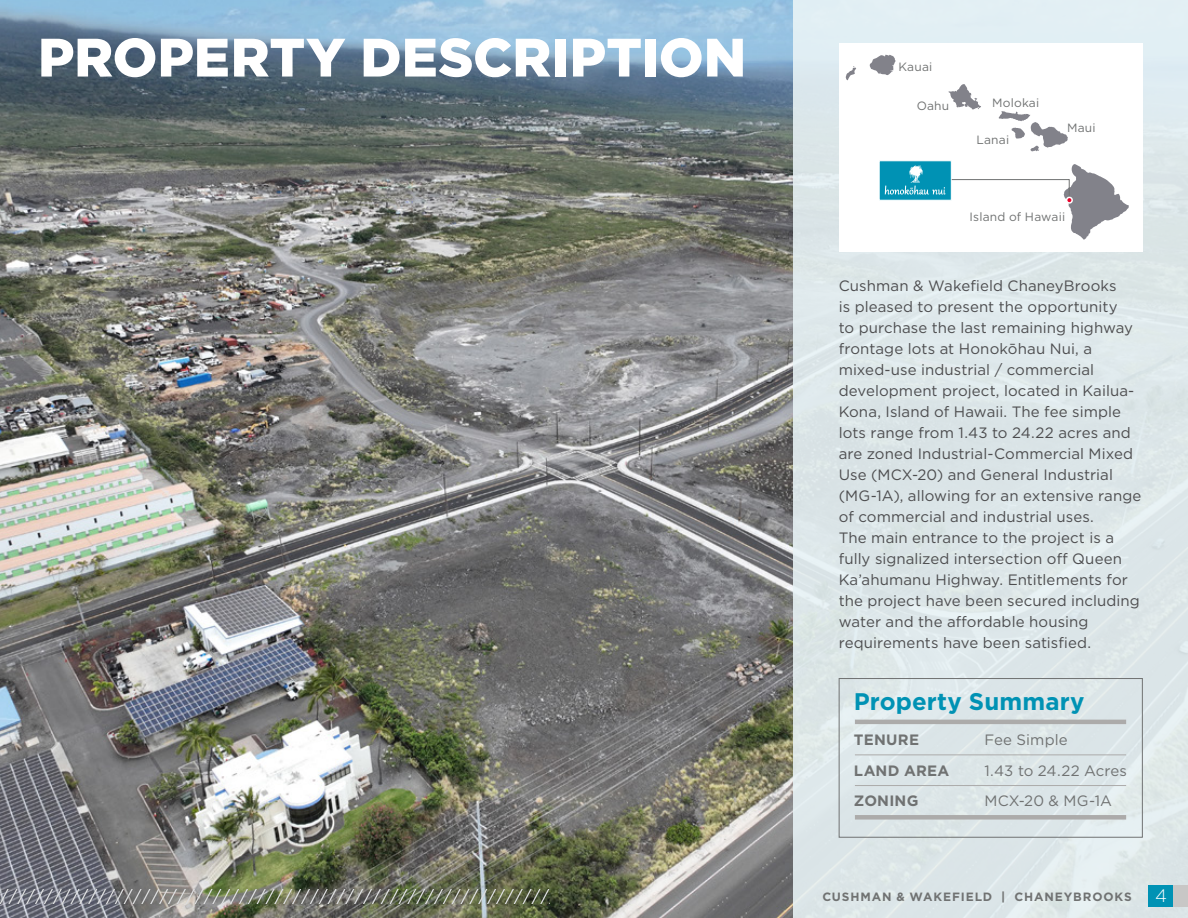
<style>
.page{position:relative;width:1188px;height:918px;background:#fff}
.page>*{position:absolute;margin:0;border:0;box-sizing:border-box;transform-origin:0 0}
.t1{font:900 54px "Gotham";color:#fff}
.t2{font:700 24px "Gotham";letter-spacing:.005em;color:#0092b4}
.t3{font:300 18px "Gotham";color:#fff}
.t4{font:15px/21px "Gotham";letter-spacing:.005em;color:#4d4d4f}
.t5{font:15px "Gotham";letter-spacing:.005em;color:#707272}
.t6{font:700 15px "Gotham";letter-spacing:.015em;color:#707272}
.t7{font:12px "Gotham";letter-spacing:.015em;color:#707272}
.t8{font:700 12px "Gotham";letter-spacing:.07em;color:#707272}
</style>
<div class="page">
<img style="left:0;top:162px;width:794px;height:756px">
<svg style="left:0;top:0;width:794px;height:162px;background:#6c8392"></svg>
<div style="left:794px;top:0;width:394px;height:918px;background:#dce6e8"></div>
<div style="left:839px;top:43px;width:304px;height:209px;background:#fff"></div>
<svg style="left:870px;top:55px;width:26px;height:20px"></svg>
<svg style="left:846px;top:66px;width:10px;height:14px"></svg>
<svg style="left:948px;top:84px;width:33px;height:25px"></svg>
<svg style="left:999px;top:111px;width:69px;height:41px"></svg>
<div style="left:879px;top:161px;width:73px;height:40px;background:#0092b4"></div>
<svg style="left:885px;top:164px;width:244px;height:76px"></svg>
<div style="left:1066px;top:197px;width:7px;height:7px;border:2px solid #fff;border-radius:50%"></div>
<hr style="left:855px;top:720px;width:271px;height:4px;background:#acabaa">
<hr style="left:855px;top:754px;width:271px;height:1px;background:#acabaa">
<hr style="left:855px;top:785px;width:271px;height:1px;background:#acabaa">
<div style="left:855px;top:815px;width:271px;height:5px;background:#acabaa"></div>
<div style="left:839px;top:678px;width:304px;height:160px;border:1px solid #707272"></div>
<div style="left:1173px;top:885px;width:15px;height:22px;background:#c8c7c6"></div>
<div style="left:1149px;top:885px;width:24px;height:22px;background:#0092b4"></div>
<img style="left:0;top:890px;width:549px;height:13px">
<h1 class="t1" style="left:38px;top:26px;width:710px">PROPERTY DESCRIPTION</h1>
<p class="t7" style="left:898px;top:59px;width:35px">Kauai</p>
<p class="t7" style="left:917px;top:98px;width:34px">Oahu</p>
<p class="t7" style="left:992px;top:95px;width:49px">Molokai</p>
<p class="t7" style="left:976px;top:132px;width:34px">Lanai</p>
<p class="t7" style="left:1067px;top:120px;width:30px">Maui</p>
<p class="t7" style="left:970px;top:209px;width:97px">Island of Hawaii</p>
<p class="t4" style="left:839px;top:275px;width:304px">Cushman &amp; Wakefield ChaneyBrooks<br>is pleased to present the opportunity<br>to purchase the last remaining highway frontage lots at Honokōhau Nui, a mixed-use industrial / commercial development project, located in Kailua-Kona, Island of Hawaii. The fee simple lots range from 1.43 to 24.22 acres and are zoned Industrial-Commercial Mixed Use (MCX-20) and General Industrial (MG-1A), allowing for an extensive range of commercial and industrial uses.<br>The main entrance to the project is a fully signalized intersection off Queen Ka’ahumanu Highway. Entitlements for the project have been secured including water and the affordable housing requirements have been satisfied.</p>
<h2 class="t2" style="left:854px;top:686px;width:232px">Property Summary</h2>
<p class="t6" style="left:854px;top:730px;width:67px">TENURE</p>
<p class="t5" style="left:984px;top:730px;width:85px">Fee Simple</p>
<p class="t6" style="left:854px;top:760px;width:97px">LAND AREA</p>
<p class="t5" style="left:984px;top:761px;width:144px">1.43 to 24.22 Acres</p>
<p class="t6" style="left:854px;top:791px;width:66px">ZONING</p>
<p class="t5" style="left:984px;top:791px;width:129px">MCX-20 &amp; MG-1A</p>
<p class="t8" style="left:822px;top:888px;width:311px">CUSHMAN &amp; WAKEFIELD | CHANEYBROOKS</p>
<p class="t3" style="left:1155px;top:885px;width:13px">4</p>
</div>
